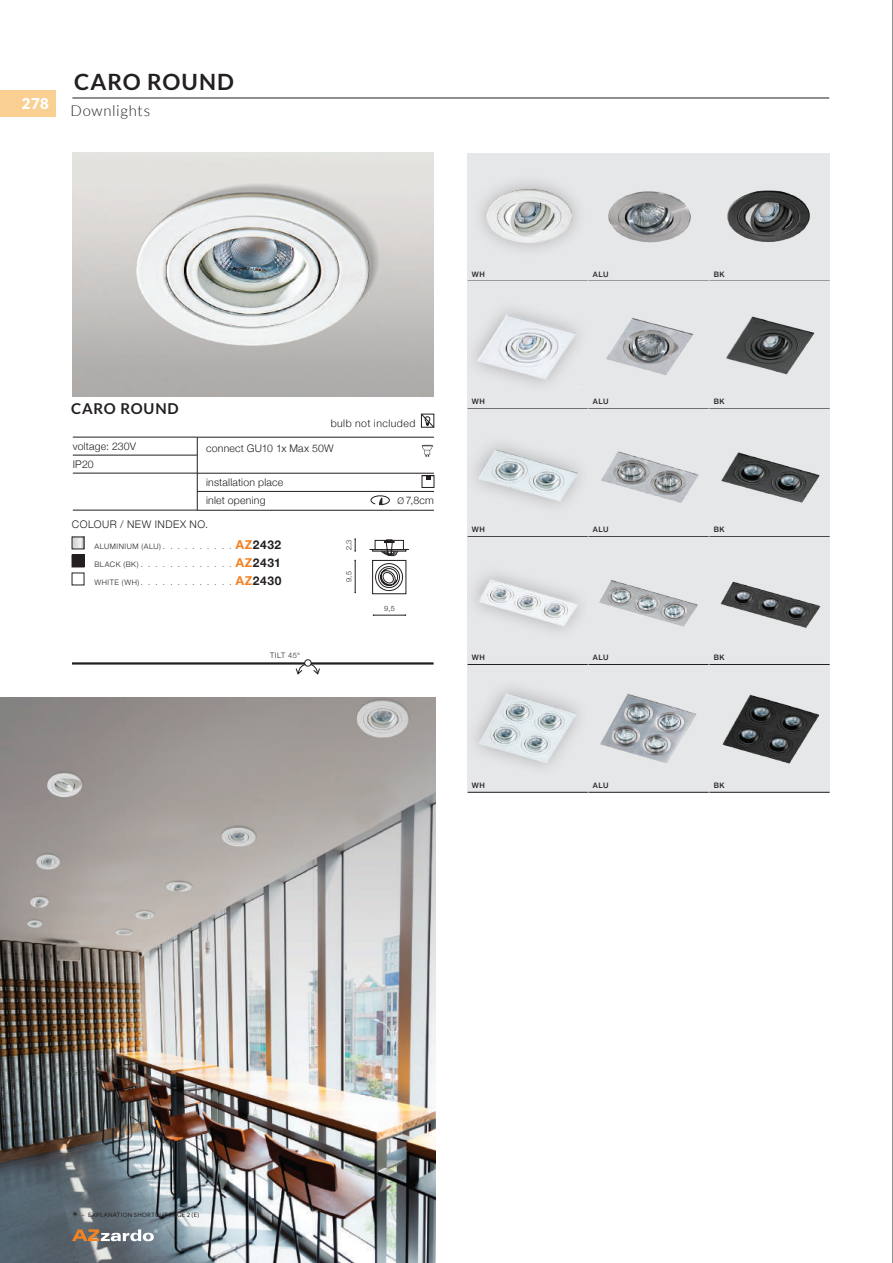
<style>
.page{position:relative;width:893px;height:1263px;background:#fff}
.page>*{position:absolute;margin:0;border:0;box-sizing:border-box;transform-origin:0 0}
.t1{font:700 22.5px "Lato";color:#231f20}
.t2{font:300 15px "Lato";letter-spacing:.05em;color:#231f20}
.t3{font:700 15px "Lato";letter-spacing:.055em;color:#231f20}
.t4{font:900 15px "Lato";color:#fff}
.t5{font:15px "Lato";color:#231f20}
.t6{font:300 10.5px/18px "Helvetica Neue";letter-spacing:.02em;color:#231f20}
.t7{font:300 10.5px "Helvetica Neue";letter-spacing:.045em;color:#231f20}
.t8{font:300 7.5px "Helvetica Neue";letter-spacing:.07em;color:#231f20}
.t9{font:500 7.5px "Helvetica Neue";letter-spacing:.075em;color:#231f20}
.t10{font:300 7.35px "Helvetica Neue";color:#231f20}
.t11{font:6px "Lato";letter-spacing:.045em;color:#231f20}
.s1{font-size:9px}
.s2{font-family:"Lato";font-weight:900;font-size:12px;color:#f58124}
.s3{font-weight:700;font-size:12px}
</style>
<div class="page">
<div style="left:0;top:90px;width:55px;height:26px;background:#f9d092"></div>
<hr style="left:72px;top:98px;width:757px;height:1px;background:#231f20">
<img style="left:72px;top:153px;width:362px;height:243px">
<img style="left:0;top:697px;width:435px;height:566px">
<svg style="left:74px;top:539px;width:8px;height:8px"></svg>
<svg style="left:74px;top:557px;width:8px;height:8px"></svg>
<div style="left:72px;top:555px;width:12px;height:12px;border:1px solid #231f20"></div>
<svg style="left:421px;top:414px;width:13px;height:14px"></svg>
<div style="left:588px;top:154px;width:121px;height:127px;background:#e6e7e9"></div>
<img style="left:608px;top:191px;width:83px;height:52px">
<hr style="left:588px;top:281px;width:121px;height:1px;background:#231f20">
<div style="left:588px;top:282px;width:121px;height:127px;background:#e6e7e9"></div>
<img style="left:606px;top:318px;width:88px;height:57px">
<div style="left:588px;top:409px;width:121px;height:127px;background:#e6e7e9"></div>
<img style="left:601px;top:451px;width:98px;height:52px">
<hr style="left:588px;top:536px;width:121px;height:1px;background:#231f20">
<div style="left:588px;top:537px;width:121px;height:127px;background:#e6e7e9"></div>
<img style="left:599px;top:580px;width:99px;height:47px">
<hr style="left:588px;top:664px;width:121px;height:1px;background:#231f20">
<div style="left:588px;top:665px;width:121px;height:127px;background:#e6e7e9"></div>
<img style="left:600px;top:693px;width:97px;height:70px">
<hr style="left:588px;top:792px;width:121px;height:1px;background:#231f20">
<div style="left:468px;top:154px;width:120px;height:127px;background:#e6e7e9"></div>
<div style="left:471px;top:172px;width:117px;height:86px;background:#231f20;opacity:.3"></div>
<hr style="left:468px;top:281px;width:120px;height:1px;background:#231f20">
<div style="left:468px;top:282px;width:120px;height:127px;background:#e6e7e9"></div>
<img style="left:476px;top:310px;width:102px;height:74px">
<div style="left:468px;top:409px;width:120px;height:127px;background:#e6e7e9"></div>
<img style="left:476px;top:446px;width:103px;height:58px">
<hr style="left:468px;top:536px;width:120px;height:1px;background:#231f20">
<div style="left:468px;top:537px;width:120px;height:127px;background:#e6e7e9"></div>
<img style="left:476px;top:574px;width:103px;height:56px">
<hr style="left:468px;top:664px;width:120px;height:1px;background:#231f20">
<div style="left:468px;top:665px;width:120px;height:127px;background:#e6e7e9"></div>
<img style="left:476px;top:688px;width:103px;height:79px">
<hr style="left:468px;top:792px;width:120px;height:1px;background:#231f20">
<svg style="left:709px;top:154px;width:121px;height:127px;background:#c3c4c6"></svg>
<hr style="left:709px;top:281px;width:121px;height:1px;background:#231f20">
<div style="left:709px;top:282px;width:121px;height:127px;background:#e6e7e9"></div>
<img style="left:726px;top:316px;width:89px;height:59px">
<div style="left:709px;top:409px;width:121px;height:127px;background:#e6e7e9"></div>
<img style="left:721px;top:452px;width:99px;height:51px">
<hr style="left:709px;top:536px;width:121px;height:1px;background:#231f20">
<div style="left:709px;top:537px;width:121px;height:127px;background:#e6e7e9"></div>
<img style="left:720px;top:581px;width:101px;height:47px">
<hr style="left:709px;top:664px;width:121px;height:1px;background:#231f20">
<div style="left:709px;top:665px;width:121px;height:127px;background:#e6e7e9"></div>
<img style="left:722px;top:694px;width:97px;height:70px">
<hr style="left:709px;top:792px;width:121px;height:1px;background:#231f20">
<hr style="left:72px;top:662px;width:362px;height:3px;background:#231f20">
<div style="left:304px;top:659px;width:8px;height:7px;border:1px solid #231f20;border-radius:50%"></div>
<svg style="left:295px;top:660px;width:26px;height:15px"></svg>
<hr style="left:197px;top:437px;width:237px;height:1px;background:#231f20">
<svg style="left:422px;top:445px;width:11px;height:12px"></svg>
<hr style="left:197px;top:473px;width:237px;height:1px;background:#231f20">
<hr style="left:197px;top:491px;width:237px;height:1px;background:#231f20">
<hr style="left:197px;top:510px;width:237px;height:1px;background:#231f20">
<svg style="left:371px;top:495px;width:19px;height:10px"></svg>
<hr style="left:197px;top:437px;width:1px;height:73px;background:#231f20">
<svg style="left:422px;top:475px;width:12px;height:4px"></svg>
<hr style="left:73px;top:437px;width:124px;height:1px;background:#231f20">
<hr style="left:73px;top:455px;width:124px;height:1px;background:#231f20">
<hr style="left:73px;top:473px;width:124px;height:1px;background:#231f20">
<hr style="left:73px;top:510px;width:124px;height:1px;background:#231f20">
<svg style="left:72px;top:1229px;width:86px;height:12px"></svg>
<hr style="left:373px;top:615px;width:32px;height:1px;background:#231f20">
<hr style="left:355px;top:560px;width:1px;height:32px;background:#231f20">
<svg style="left:354px;top:538px;width:2px;height:14px"></svg>
<hr style="left:370px;top:549px;width:39px;height:1px;background:#231f20">
<div style="left:372px;top:549px;width:34px;height:2px;background:#fff;border:1px solid #231f20"></div>
<div style="left:375px;top:563px;width:28px;height:28px;border:1px solid #231f20;border-radius:50%"></div>
<div style="left:372px;top:560px;width:34px;height:34px;border:1px solid #231f20"></div>
<svg style="left:375px;top:540px;width:29px;height:48px"></svg>
<hr style="left:892px;top:0;width:1px;height:1263px;background:#231f20">
<h2 class="t4" style="left:22px;top:94px;width:29px">278</h2>
<h1 class="t1" style="left:74px;top:69px;width:18px">CARO</h1>
<h1 class="t1" style="left:147px;top:69px;width:18px">ROUND</h1>
<h2 class="t2" style="left:70px;top:103px;width:81px">Downlights</h2>
<p class="t9" style="left:472px;top:268px;width:15px">WH</p>
<h2 class="t3" style="left:71px;top:400px;width:109px">CARO ROUND</h2>
<h3 class="t6" style="left:73px;top:436px;width:65px">voltage: 230V<br>IP20</h3>
<h3 class="t7" style="left:331px;top:414px;width:86px">bulb not included</h3>
<h3 class="t6" style="left:206px;top:438px;width:129px">connect GU10 1x Max 50W</h3>
<h3 class="t6" style="left:206px;top:472px;width:79px">installation place inlet opening</h3>
<h3 class="t6" style="left:397px;top:490px;width:38px"><span class="s1">Ø</span> 7,8cm</h3>
<h3 class="t7" style="left:72px;top:516px;width:138px">COLOUR / NEW INDEX NO.</h3>
<p class="t8" style="left:94px;top:540px;width:188px">ALUMINIUM (ALU) . . . . . . . . . . <span class="s2">AZ</span> <span class="s3">2432</span></p>
<p class="t8" style="left:94px;top:558px;width:188px">BLACK (BK). . . . . . . . . . . . .<span class="s2">AZ</span> <span class="s3">2431</span></p>
<p class="t8" style="left:94px;top:576px;width:188px">WHITE (WH). . . . . . . . . . . . .<span class="s2">AZ</span> <span class="s3">2430</span></p>
<p class="t8" style="left:270px;top:649px;width:32px">TILT 45°</p>
<p class="t10" style="left:343px;top:550px;width:12px;rotate:-90deg">2,3</p>
<p class="t10" style="left:343px;top:582px;width:12px;rotate:-90deg">9,5</p>
<p class="t10" style="left:384px;top:603px;width:12px">9,5</p>
<p class="t9" style="left:472px;top:396px;width:15px">WH</p>
<p class="t9" style="left:472px;top:523px;width:15px">WH</p>
<p class="t9" style="left:472px;top:651px;width:15px">WH</p>
<p class="t9" style="left:472px;top:779px;width:15px">WH</p>
<p class="t9" style="left:593px;top:268px;width:17px">ALU</p>
<p class="t9" style="left:714px;top:268px;width:12px">BK</p>
<p class="t9" style="left:593px;top:396px;width:17px">ALU</p>
<p class="t9" style="left:714px;top:396px;width:12px">BK</p>
<p class="t9" style="left:593px;top:523px;width:17px">ALU</p>
<p class="t9" style="left:714px;top:523px;width:12px">BK</p>
<p class="t9" style="left:593px;top:651px;width:17px">ALU</p>
<p class="t9" style="left:714px;top:651px;width:12px">BK</p>
<p class="t9" style="left:593px;top:779px;width:17px">ALU</p>
<p class="t9" style="left:714px;top:779px;width:12px">BK</p>
<h2 class="t5" style="left:72px;top:1210px;width:7px">*</h2>
<p class="t11" style="left:82px;top:1211px;width:119px">– EXPLANATION SHORTCUT PAGE 2 (E)</p>
</div>
